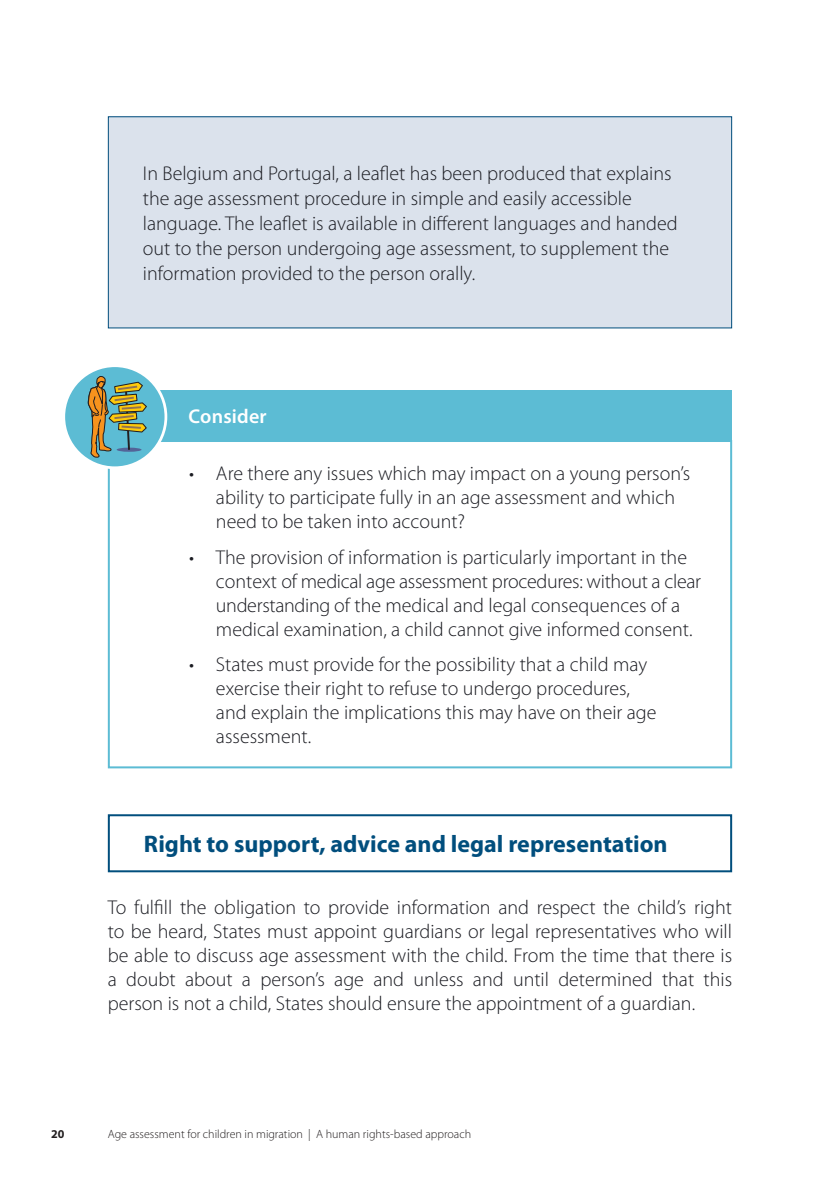
<style>
.page{position:relative;width:840px;height:1191px;background:#fff}
.page>*{position:absolute;margin:0;border:0;box-sizing:border-box;transform-origin:0 0}
.t1{font:700 24px "Myriad Pro";color:#014e7d}
.t2{font:300 20px/24px "Myriad Pro";color:#1b1c22}
.t3{font:600 20px "Myriad Pro";letter-spacing:.01em;color:#fff}
.t4{font:300 12px "Myriad Pro";color:#231f20}
.t5{font:700 12px "Myriad Pro";color:#231f20}
</style>
<div class="page">
<div style="left:108px;top:814px;width:623px;height:58px;border:2px solid #014e7d"></div>
<div style="left:108px;top:117px;width:623px;height:211px;background:#dbe2ec"></div>
<div style="left:108px;top:116px;width:623px;height:212px;border:1px solid #014e7d"></div>
<div style="left:108px;top:440px;width:623px;height:328px;border:2px solid #5cbcd4"></div>
<div style="left:108px;top:391px;width:623px;height:50px;background:#5cbcd4"></div>
<div style="left:64px;top:366px;width:102px;height:102px;background:#5cbcd4;border-radius:50%"></div>
<div style="left:62px;top:364px;width:105px;height:105px;border:3px solid #fff;border-radius:50%"></div>
<svg style="left:87px;top:375px;width:61px;height:111px"></svg>
<p class="t2" style="left:143px;top:160px;width:536px;line-height:25px">In Belgium and Portugal, a leaflet has been produced that explains the age assessment procedure in simple and easily accessible language. The leaflet is available in different languages and handed out to the person undergoing age assessment, to supplement the information provided to the person orally.</p>
<p class="t3" style="left:188px;top:403px;width:80px">Consider</p>
<p class="t2" style="left:216px;top:461px;width:475px;text-indent:-27px">• Are there any issues which may impact on a young person’s ability to participate fully in an age assessment and which need to be taken into account?</p>
<p class="t2" style="left:216px;top:545px;width:486px;text-indent:-27px">• The provision of information is particularly important in the context of medical age assessment procedures: without a clear understanding of the medical and legal consequences of a medical examination, a child cannot give informed consent.</p>
<p class="t2" style="left:216px;top:652px;width:442px;text-indent:-27px">• States must provide for the possibility that a child may exercise their right to refuse to undergo procedures, and explain the implications this may have on their age assessment.</p>
<p class="t1" style="left:144px;top:828px;width:525px">Right to support, advice and legal representation</p>
<p class="t2" style="left:108px;top:895px;width:625px;text-align:justify">To fulfill the obligation to provide information and respect the child’s right to be heard, States must appoint guardians or legal representatives who will be able to discuss age assessment with the child. From the time that there is a doubt about a person’s age and unless and until determined that this person is not a child, States should ensure the appointment of a guardian.</p>
<p class="t5" style="left:51px;top:1125px;width:15px">20</p>
<p class="t4" style="left:108px;top:1126px;width:364px">Age assessment for children in migration | A human rights-based approach</p>
</div>
